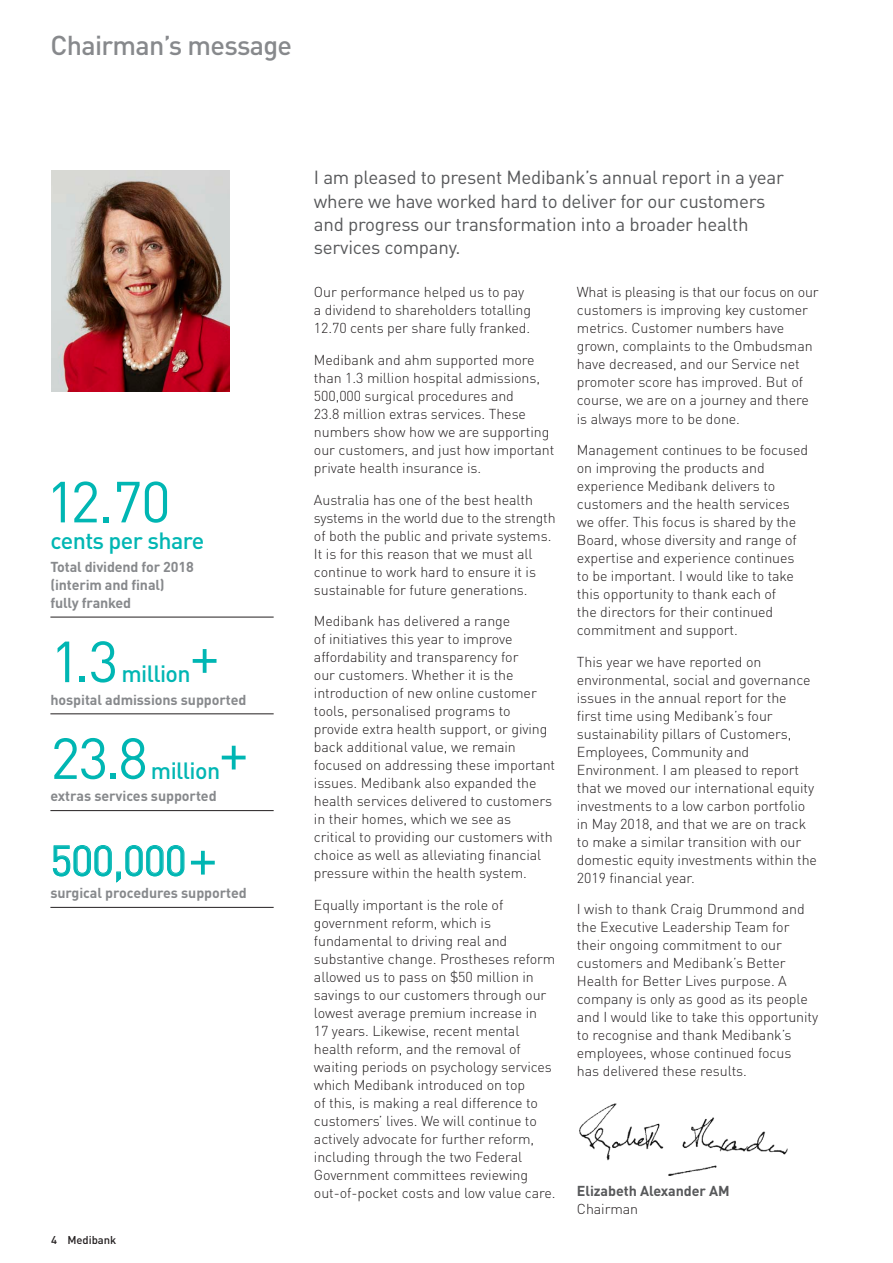
<style>
.page{position:relative;width:893px;height:1263px;background:#fff}
.page>*{position:absolute;margin:0;border:0;box-sizing:border-box;transform-origin:0 0}
.Numbers{font:57px "DINOT";color:#00b6b3}
.Heading{font:57px "DINOT";color:#00b6b3}
.Numbers-2{font:42px "DINOT";letter-spacing:-.025em;color:#00b6b3}
.AR_Heading{font:500 27px "DINOT";letter-spacing:-.025em;color:#87898c}
.Numbers-3{font:500 23.25px "DINOT";letter-spacing:-.025em;color:#00b6b3}
.AR_Med_text{font:18.75px/23.2px "DINOT";letter-spacing:-.015em;color:#57585a}
.AR_Body_text_3_4_spa{font:300 14.25px/18px "DINOT";letter-spacing:-.005em;color:#231f20}
.AR_Body_text_full_sp{font:700 14.25px/18px "DINOT";letter-spacing:-.005em;color:#87898c}
.AR_Body_text_3_4_spa-2{font:700 14.25px/18px "DINOT";letter-spacing:-.005em;color:#57585a}
.t1{font:500 11.25px "DINOT";letter-spacing:-.005em;color:#231f20}
.s1{font-weight:300;color:#231f20}
</style>
<div class="page">
<img style="left:51px;top:170px;width:179px;height:221px">
<hr style="left:50px;top:617px;width:224px;height:1px;background:#231f20">
<hr style="left:50px;top:714px;width:224px;height:1px;background:#231f20">
<hr style="left:50px;top:810px;width:224px;height:1px;background:#231f20">
<hr style="left:50px;top:907px;width:224px;height:1px;background:#231f20">
<svg style="left:53px;top:845px;width:131px;height:37px"></svg>
<img style="left:579px;top:1103px;width:209px;height:73px">
<p class="AR_Heading" style="left:50px;top:28px;width:243px">Chairman’s message</p>
<p class="Numbers" style="left:46px;top:466px;width:126px">12.70</p>
<p class="Numbers-3" style="left:50px;top:526px;width:155px">cents per share</p>
<p class="AR_Body_text_full_sp" style="left:50px;top:557px;width:145px">Total dividend for 2018 (interim and final) fully franked</p>
<p class="Numbers" style="left:50px;top:626px;width:70px">1.3</p>
<p class="Heading" style="left:190px;top:620px;width:31px">+</p>
<p class="Numbers-3" style="left:121px;top:659px;width:71px">million</p>
<p class="AR_Body_text_full_sp" style="left:50px;top:690px;width:198px">hospital admissions supported</p>
<p class="Numbers" style="left:50px;top:723px;width:99px">23.8</p>
<p class="Heading" style="left:219px;top:717px;width:31px">+</p>
<p class="Numbers-3" style="left:151px;top:756px;width:71px">million</p>
<p class="AR_Body_text_full_sp" style="left:50px;top:787px;width:168px">extras services supported</p>
<p class="Numbers-2" style="left:50px;top:834px;width:138px">500,000</p>
<p class="AR_Body_text_full_sp" style="left:50px;top:884px;width:198px">surgical procedures supported</p>
<p class="Heading" style="left:188px;top:822px;width:31px">+</p>
<p class="t1" style="left:51px;top:1233px;width:67px">4 Medibank</p>
<p class="AR_Med_text" style="left:314px;top:166px;width:472px">I am pleased to present Medibank’s annual report in a year where we have worked hard to deliver for our customers and progress our transformation into a broader health services company.</p>
<p class="AR_Body_text_3_4_spa" style="left:314px;top:283px;width:219px">Our performance helped us to pay a dividend to shareholders totalling<br>12.70 cents per share fully franked.</p>
<p class="AR_Body_text_3_4_spa" style="left:314px;top:351px;width:242px">Medibank and ahm supported more than 1.3 million hospital admissions, 500,000 surgical procedures and<br>23.8 million extras services. These numbers show how we are supporting our customers, and just how important private health insurance is.</p>
<p class="AR_Body_text_3_4_spa" style="left:314px;top:490px;width:243px">Australia has one of the best health systems in the world due to the strength of both the public and private systems.<br>It is for this reason that we must all continue to work hard to ensure it is sustainable for future generations.</p>
<p class="AR_Body_text_3_4_spa" style="left:314px;top:612px;width:243px">Medibank has delivered a range<br>of initiatives this year to improve affordability and transparency for<br>our customers. Whether it is the introduction of new online customer tools, personalised programs to provide extra health support, or giving back additional value, we remain focused on addressing these important issues. Medibank also expanded the health services delivered to customers in their homes, which we see as critical to providing our customers with choice as well as alleviating financial pressure within the health system.</p>
<p class="AR_Body_text_3_4_spa" style="left:314px;top:895px;width:243px">Equally important is the role of government reform, which is fundamental to driving real and substantive change. Prostheses reform allowed us to pass on $50 million in savings to our customers through our lowest average premium increase in<br>17 years. Likewise, recent mental health reform, and the removal of waiting periods on psychology services which Medibank introduced on top<br>of this, is making a real difference to customers’ lives. We will continue to actively advocate for further reform, including through the two Federal Government committees reviewing out-of-pocket costs and low value care.</p>
<p class="AR_Body_text_3_4_spa" style="left:577px;top:283px;width:243px">What is pleasing is that our focus on our customers is improving key customer metrics. Customer numbers have grown, complaints to the Ombudsman have decreased, and our Service net promoter score has improved. But of course, we are on a journey and there is always more to be done.</p>
<p class="AR_Body_text_3_4_spa" style="left:577px;top:441px;width:233px">Management continues to be focused on improving the products and experience Medibank delivers to customers and the health services we offer. This focus is shared by the Board, whose diversity and range of expertise and experience continues to be important. I would like to take this opportunity to thank each of<br>the directors for their continued commitment and support.</p>
<p class="AR_Body_text_3_4_spa" style="left:577px;top:652px;width:242px">This year we have reported on environmental, social and governance issues in the annual report for the<br>first time using Medibank’s four sustainability pillars of Customers, Employees, Community and Environment. I am pleased to report that we moved our international equity investments to a low carbon portfolio in May 2018, and that we are on track to make a similar transition with our domestic equity investments within the 2019 financial year.</p>
<p class="AR_Body_text_3_4_spa" style="left:577px;top:900px;width:243px">I wish to thank Craig Drummond and the Executive Leadership Team for their ongoing commitment to our customers and Medibank’s Better Health for Better Lives purpose. A company is only as good as its people and I would like to take this opportunity to recognise and thank Medibank’s employees, whose continued focus<br>has delivered these results.</p>
<p class="AR_Body_text_3_4_spa-2" style="left:577px;top:1181px;width:154px">Elizabeth Alexander AM<br><span class="s1">Chairman</span></p>
</div>
